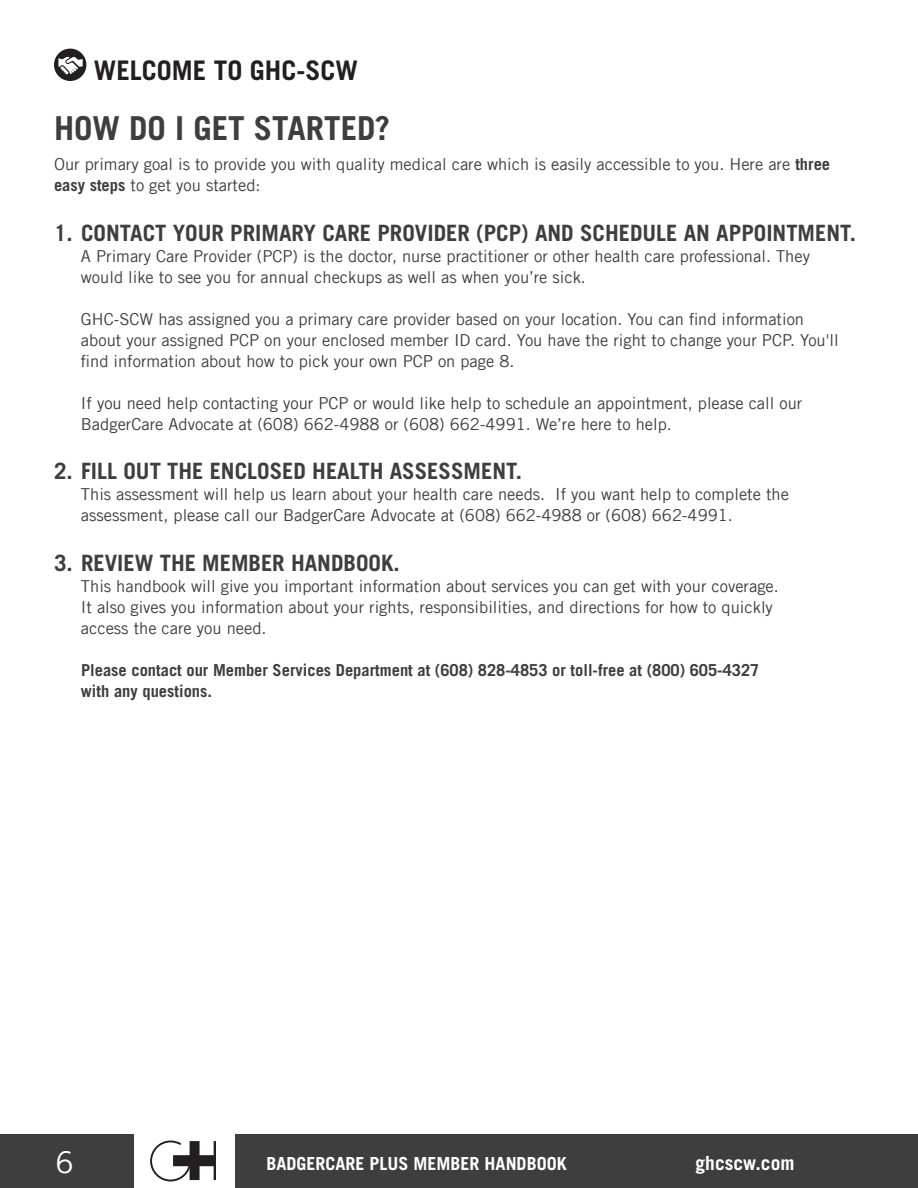
<style>
.page{position:relative;width:918px;height:1188px;background:#fff}
.page>*{position:absolute;margin:0;border:0;box-sizing:border-box;transform-origin:0 0}
.Body{font:700 33px "Trade Gothic LT Com";color:#3e3e3f}
.t1{font:30px "Trade Gothic LT Com";color:#fff}
.t2{font:700 27px "Trade Gothic LT Com";color:#231f20}
.Body-2{font:700 22.5px "Trade Gothic LT Com";color:#3e3e3f}
.t3{font:700 19.5px "Trade Gothic LT Com";color:#fff}
.t4{font:700 18px "Trade Gothic LT Com";color:#fff}
.Body-3{font:16.5px/21px "Trade Gothic LT Com";color:#3e3e3f}
.Body-4{font:700 16.5px/21px "Trade Gothic LT Com";color:#3e3e3f}
.s1{font-weight:700}
</style>
<div class="page">
<div style="left:236px;top:1134px;width:682px;height:54px;background:#3e3e3f"></div>
<div style="left:0;top:1134px;width:134px;height:54px;background:#3e3e3f"></div>
<svg style="left:150px;top:1140px;width:66px;height:42px"></svg>
<div style="left:54px;top:49px;width:32px;height:32px;background:#231f20;border-radius:50%"></div>
<svg style="left:58px;top:57px;width:25px;height:18px"></svg>
<h1 class="t2" style="left:94px;top:54px;width:266px">WELCOME TO GHC-SCW</h1>
<p class="Body" style="left:54px;top:108px;width:338px">HOW DO I GET STARTED?</p>
<p class="Body-3" style="left:54px;top:153px;width:778px">Our primary goal is to provide you with quality medical care which is easily accessible to you. Here are <span class="s1">three easy steps</span> to get you started:</p>
<p class="Body-2" style="left:54px;top:219px;width:803px">1. CONTACT YOUR PRIMARY CARE PROVIDER (PCP) AND SCHEDULE AN APPOINTMENT.</p>
<p class="Body-3" style="left:81px;top:245px;width:730px">A Primary Care Provider (PCP) is the doctor, nurse practitioner or other health care professional. They would like to see you for annual checkups as well as when you’re sick.</p>
<p class="Body-3" style="left:81px;top:308px;width:759px">GHC-SCW has assigned you a primary care provider based on your location. You can find information about your assigned PCP on your enclosed member ID card. You have the right to change your PCP. You'll find information about how to pick your own PCP on page 8.</p>
<p class="Body-3" style="left:81px;top:392px;width:723px">If you need help contacting your PCP or would like help to schedule an appointment, please call our<br>BadgerCare Advocate at (608) 662-4988 or (608) 662-4991. We’re here to help.</p>
<p class="Body-2" style="left:54px;top:457px;width:469px">2. FILL OUT THE ENCLOSED HEALTH ASSESSMENT.</p>
<p class="Body-3" style="left:81px;top:483px;width:709px">This assessment will help us learn about your health care needs. If you want help to complete the assessment, please call our BadgerCare Advocate at (608) 662-4988 or (608) 662-4991.</p>
<p class="Body-2" style="left:54px;top:549px;width:347px">3. REVIEW THE MEMBER HANDBOOK.</p>
<p class="Body-3" style="left:81px;top:575px;width:699px">This handbook will give you important information about services you can get with your coverage.<br>It also gives you information about your rights, responsibilities, and directions for how to quickly access the care you need.</p>
<p class="Body-4" style="left:81px;top:659px;width:680px">Please contact our Member Services Department at (608) 828-4853 or toll-free at (800) 605-4327 with any questions.</p>
<h2 class="t1" style="left:56px;top:1145px;width:20px">6</h2>
<p class="t4" style="left:267px;top:1153px;width:302px">BADGERCARE PLUS MEMBER HANDBOOK</p>
<p class="t3" style="left:696px;top:1152px;width:100px">ghcscw.com</p>
</div>
